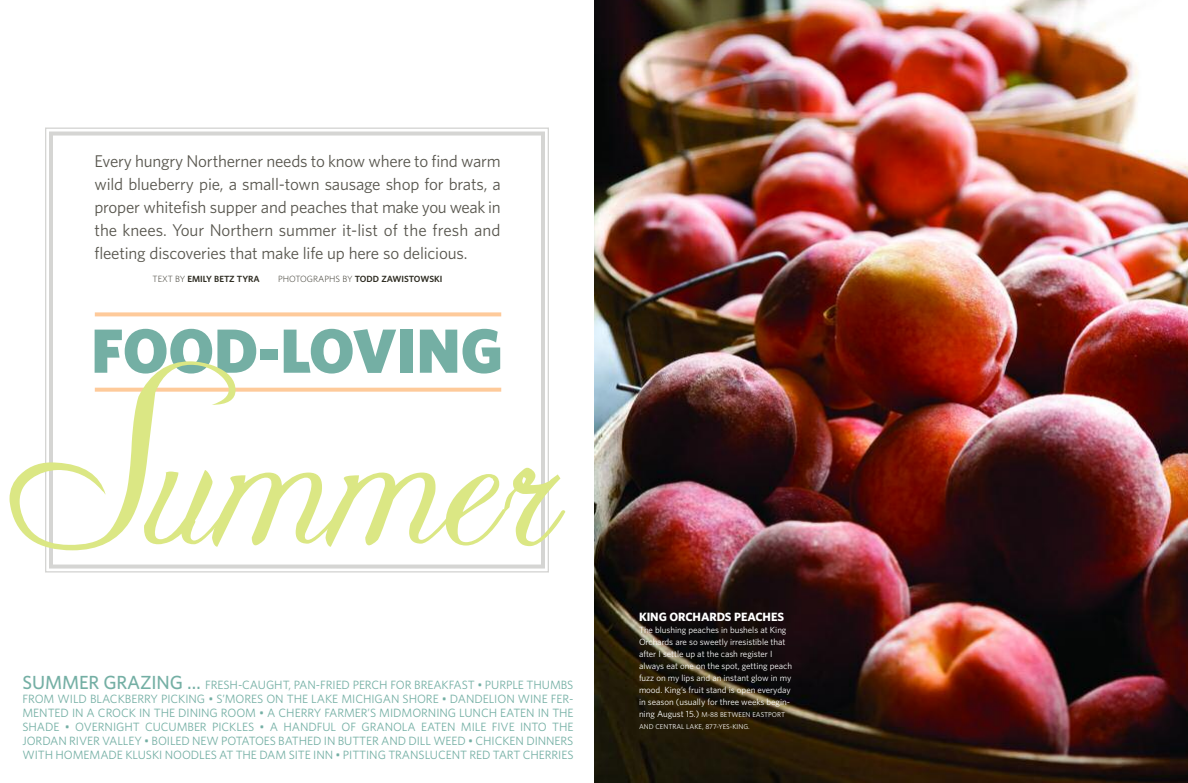
<style>
.page{position:relative;width:1188px;height:783px;background:#fff}
.page>*{position:absolute;margin:0;border:0;box-sizing:border-box;transform-origin:0 0}
.t1{font:209px "Freebooter Script";letter-spacing:-.015em;color:#dbe784}
.t2{font:900 62.5px "Whitney";color:#74afa4}
.t3{font:17px/23px "Whitney";letter-spacing:-.01em;color:#58564e;text-align:justify}
.t4{font:12px/14px "Whitney";letter-spacing:-.005em;color:#74afa4;text-align:justify}
.t5{font:700 12px "Whitney";letter-spacing:-.005em;color:#fff}
.t6{font:9px/12px "Whitney";letter-spacing:-.005em;color:#fff}
.t7{font:600 9px "Whitney";color:#2e2c22}
.t8{font:7px/12px "Whitney";color:#fff}
.s1{font-weight:300}
.s2{font-size:247px}
.s3{font-weight:500;font-size:19px}
.s4{font-size:9px}
</style>
<div class="page">
<div style="left:49px;top:132px;width:496px;height:437px;border:4px solid #d5d5d3"></div>
<img style="left:594px;top:0;width:594px;height:783px">
<svg style="left:95px;top:312px;width:406px;height:4px;background:#fecfa4"></svg>
<svg style="left:95px;top:388px;width:406px;height:4px;background:#fecea2"></svg>
<p class="t3" style="left:94px;top:149px;width:408px">Every hungry Northerner needs to know where to find warm wild blueberry pie, a small-town sausage shop for brats, a proper whitefish supper and peaches that make you weak in the knees. Your Northern summer it-list of the fresh and fleeting discoveries that make life up here so delicious.</p>
<p class="t7" style="left:153px;top:273px;width:109px"><span class="s1">TEXT BY</span> EMILY BETZ TYRA</p>
<p class="t7" style="left:278px;top:273px;width:166px"><span class="s1">PHOTOGRAPHS BY</span> TODD ZAWISTOWSKI</p>
<h2 class="t2" style="left:91px;top:315px;width:413px">FOOD-LOVING</h2>
<h1 class="t1" style="left:17px;top:349px;width:546px"><span class="s2">S</span>ummer</h1>
<p class="t4" style="left:22px;top:678px;width:553px"><span class="s3">SUMMER GRAZING …</span> FRESH-CAUGHT, PAN-FRIED PERCH FOR BREAKFAST • PURPLE THUMBS FROM WILD BLACKBERRY PICKING • S’MORES ON THE LAKE MICHIGAN SHORE • DANDELION WINE FER-MENTED IN A CROCK IN THE DINING ROOM • A CHERRY FARMER’S MIDMORNING LUNCH EATEN IN THE SHADE • OVERNIGHT CUCUMBER PICKLES • A HANDFUL OF GRANOLA EATEN MILE FIVE INTO THE JORDAN RIVER VALLEY • BOILED NEW POTATOES BATHED IN BUTTER AND DILL WEED • CHICKEN DINNERS WITH HOMEMADE KLUSKI NOODLES AT THE DAM SITE INN • PITTING TRANSLUCENT RED TART CHERRIES</p>
<p class="t5" style="left:639px;top:610px;width:147px">KING ORCHARDS PEACHES</p>
<p class="t6" style="left:639px;top:624px;width:155px">The blushing peaches in bushels at King Orchards are so sweetly irresistible that after I settle up at the cash register I always eat one on the spot, getting peach fuzz on my lips and an instant glow in my mood. King’s fruit stand is open everyday in season (usually for three weeks begin-</p>
<p class="t8" style="left:639px;top:709px;width:148px"><span class="s4">ning August 15.)</span> M-88 BETWEEN EASTPORT<br>AND CENTRAL LAKE, 877-YES-KING.</p>
</div>
